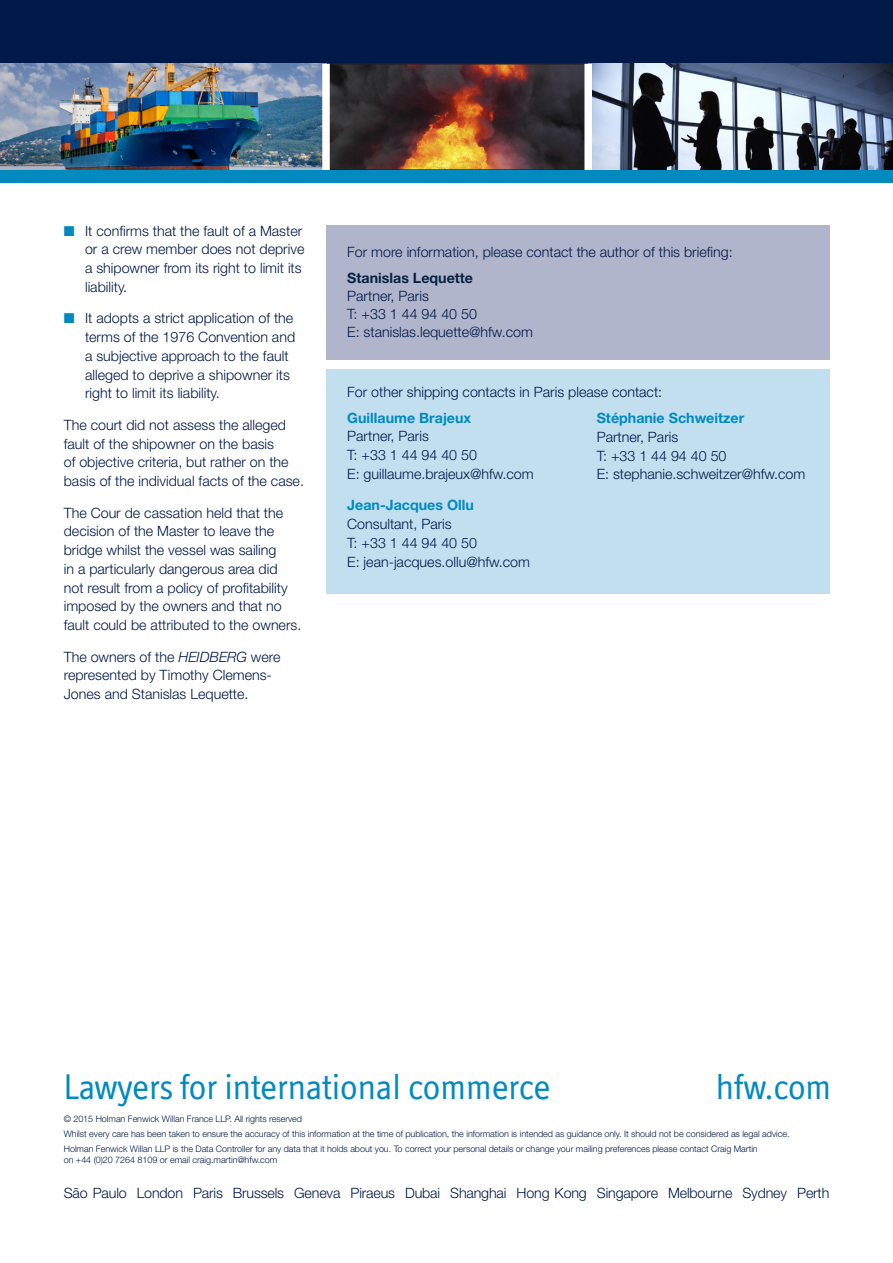
<style>
.page{position:relative;width:893px;height:1263px;background:#fff}
.page>*{position:absolute;margin:0;border:0;box-sizing:border-box;transform-origin:0 0}
.t1{font:36px "Officina Display ITC Std";color:#008ac0}
.t2{font:300 14.25px/18.8px "Helvetica Neue LT Std";color:#001948}
.t3{font:700 14.25px "Helvetica Neue LT Std";color:#008ac0}
.t4{font:700 14.25px "Helvetica Neue LT Std";color:#072242}
.t5{font:300 9px/15px "Helvetica Neue LT Std";letter-spacing:-.005em;color:#001948}
.s1{color:#008ac0}
.s2{font-style:italic}
</style>
<div class="page">
<div style="left:0;top:0;width:893px;height:170px;background:#001948"></div>
<img style="left:330px;top:66px;width:254px;height:102px">
<div style="left:325px;top:63px;width:264px;height:108px;border:2px solid #231f20"></div>
<svg style="left:592px;top:64px;width:301px;height:106px;background:#737e8d"></svg>
<div style="left:584px;top:64px;width:8px;height:106px;background:#fff"></div>
<img style="left:0;top:64px;width:322px;height:106px">
<div style="left:322px;top:64px;width:8px;height:106px;background:#fff"></div>
<div style="left:0;top:170px;width:893px;height:13px;background:#008ac0"></div>
<div style="left:326px;top:225px;width:503px;height:135px;background:#b1b5cb"></div>
<div style="left:326px;top:369px;width:503px;height:225px;background:#c2dfef"></div>
<p class="t2" style="left:85px;top:221px;width:221px;text-indent:-21px"><span class="s1">■</span> It confirms that the fault of a Master or a crew member does not deprive a shipowner from its right to limit its liability.</p>
<p class="t2" style="left:85px;top:309px;width:212px;text-indent:-21px"><span class="s1">■</span> It adopts a strict application of the terms of the 1976 Convention and a subjective approach to the fault alleged to deprive a shipowner its right to limit its liability.</p>
<p class="t2" style="left:64px;top:415px;width:242px">The court did not assess the alleged fault of the shipowner on the basis<br>of objective criteria, but rather on the basis of the individual facts of the case.</p>
<p class="t2" style="left:64px;top:503px;width:239px">The Cour de cassation held that the decision of the Master to leave the bridge whilst the vessel was sailing<br>in a particularly dangerous area did<br>not result from a policy of profitability imposed by the owners and that no fault could be attributed to the owners.</p>
<p class="t2" style="left:64px;top:647px;width:218px">The owners of the <span class="s2">HEIDBERG</span> were represented by Timothy Clemens-<br>Jones and Stanislas Lequette.</p>
<p class="t2" style="left:347px;top:243px;width:387px">For more information, please contact the author of this briefing:</p>
<p class="t4" style="left:347px;top:269px;width:127px">Stanislas Lequette</p>
<p class="t2" style="left:347px;top:286px;width:187px;line-height:18px">Partner, Paris<br>T: +33 1 44 94 40 50<br>E: stanislas.lequette@hfw.com</p>
<p class="t2" style="left:347px;top:382px;width:316px">For other shipping contacts in Paris please contact:</p>
<p class="t3" style="left:347px;top:409px;width:125px">Guillaume Brajeux</p>
<p class="t2" style="left:347px;top:427px;width:188px">Partner, Paris<br>T: +33 1 44 94 40 50<br>E: guillaume.brajeux@hfw.com</p>
<p class="t3" style="left:347px;top:496px;width:128px">Jean-Jacques Ollu</p>
<p class="t2" style="left:347px;top:514px;width:184px">Consultant, Paris<br>T: +33 1 44 94 40 50<br>E: jean-jacques.ollu@hfw.com</p>
<p class="t3" style="left:597px;top:409px;width:149px">Stéphanie Schweitzer</p>
<p class="t2" style="left:597px;top:427px;width:210px">Partner, Paris<br>T: +33 1 44 94 40 50<br>E: stephanie.schweitzer@hfw.com</p>
<h1 class="t1" style="left:64px;top:1065px;width:488px">Lawyers for international commerce</h1>
<h1 class="t1" style="left:716px;top:1065px;width:117px">hfw.com</h1>
<p class="t5" style="left:64px;top:1111px;width:727px">© 2015 Holman Fenwick Willan France LLP. All rights reserved<br>Whilst every care has been taken to ensure the accuracy of this information at the time of publication, the information is intended as guidance only. It should not be considered as legal advice.<br>Holman Fenwick Willan LLP is the Data Controller for any data that it holds about you. To correct your personal details or change your mailing preferences please contact Craig Martin</p>
<p class="t5" style="left:64px;top:1152px;width:215px">on +44 (0)20 7264 8109 or email craig.martin@hfw.com</p>
<p class="t2" style="left:64px;top:1183px;width:767px">São Paulo London Paris Brussels Geneva Piraeus Dubai Shanghai Hong Kong Singapore Melbourne Sydney Perth</p>
</div>
